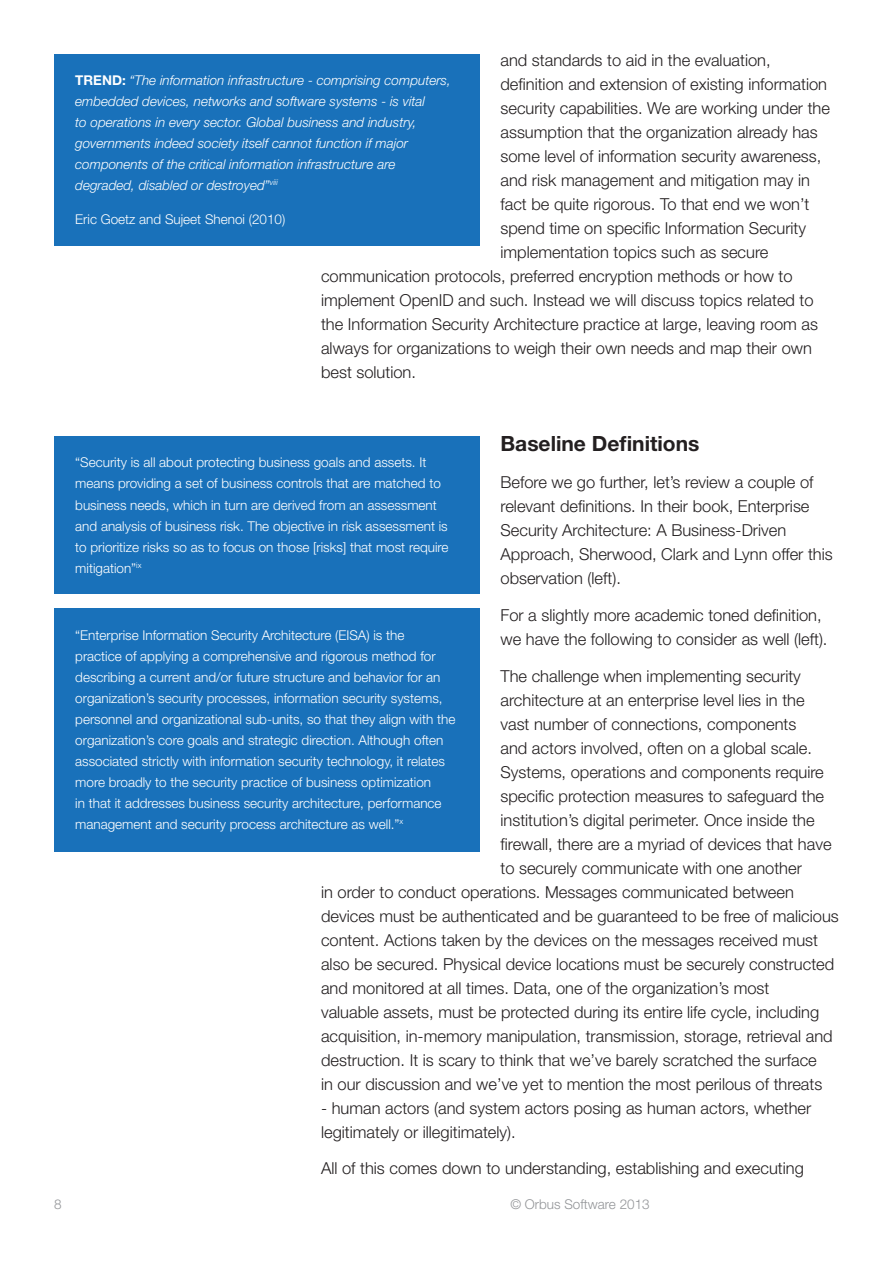
<style>
.page{position:relative;width:893px;height:1263px;background:#fff}
.page>*{position:absolute;margin:0;border:0;box-sizing:border-box;transform-origin:0 0}
.t1{font:700 21px "Helvetica Neue LT Std";color:#231f20}
.t2{font:300 16.5px/24px "Helvetica Neue LT Std";color:#231f20}
.t3{font:300 13.5px/21px "Helvetica Neue LT Std";color:#fff}
.t4{font:italic 300 13.5px/21px "Helvetica Neue LT Std";color:#fff}
.t5{font:300 13.5px "Helvetica Neue LT Std";color:#939598}
.s1{font-weight:700;font-style:normal}
</style>
<div class="page">
<div style="left:54px;top:54px;width:425px;height:191px;background:#1971ba"></div>
<div style="left:54px;top:437px;width:425px;height:157px;background:#1971ba"></div>
<div style="left:54px;top:609px;width:425px;height:243px;background:#1971ba"></div>
<p class="t2" style="left:500px;top:48px;width:272px">and standards to aid in the evaluation,</p>
<p class="t2" style="left:500px;top:72px;width:328px">definition and extension of existing information</p>
<p class="t2" style="left:500px;top:96px;width:331px">security capabilities. We are working under the</p>
<p class="t2" style="left:500px;top:120px;width:319px">assumption that the organization already has</p>
<p class="t2" style="left:500px;top:144px;width:322px">some level of information security awareness,</p>
<p class="t2" style="left:500px;top:168px;width:311px">and risk management and mitigation may in</p>
<p class="t2" style="left:500px;top:192px;width:310px">fact be quite rigorous. To that end we won’t</p>
<p class="t2" style="left:500px;top:216px;width:307px">spend time on specific Information Security</p>
<p class="t2" style="left:500px;top:240px;width:270px">implementation topics such as secure</p>
<p class="t2" style="left:321px;top:264px;width:473px">communication protocols, preferred encryption methods or how to</p>
<p class="t2" style="left:321px;top:288px;width:494px">implement OpenID and such. Instead we will discuss topics related to</p>
<p class="t2" style="left:321px;top:312px;width:499px">the Information Security Architecture practice at large, leaving room as</p>
<p class="t2" style="left:321px;top:336px;width:492px">always for organizations to weigh their own needs and map their own</p>
<p class="t2" style="left:321px;top:360px;width:97px">best solution.</p>
<p class="t4" style="left:75px;top:69px;width:377px"><span class="s1">TREND:</span> “The information infrastructure - comprising computers, embedded devices, networks and software systems - is vital<br>to operations in every sector. Global business and industry, governments indeed society itself cannot function if major components of the critical information infrastructure are degraded, disabled or destroyed”<sup>viii</sup></p>
<p class="t3" style="left:75px;top:208px;width:212px">Eric Goetz and Sujeet Shenoi (2010)</p>
<p class="t1" style="left:500px;top:431px;width:201px">Baseline Definitions</p>
<p class="t2" style="left:500px;top:470px;width:334px">Before we go further, let’s review a couple of relevant definitions. In their book, Enterprise Security Architecture: A Business-Driven Approach, Sherwood, Clark and Lynn offer this observation (left).</p>
<p class="t2" style="left:500px;top:603px;width:329px">For a slightly more academic toned definition, we have the following to consider as well (left).</p>
<p class="t2" style="left:500px;top:663px;width:302px">The challenge when implementing security</p>
<p class="t2" style="left:500px;top:687px;width:306px">architecture at an enterprise level lies in the</p>
<p class="t2" style="left:500px;top:711px;width:297px">vast number of connections, components</p>
<p class="t2" style="left:500px;top:735px;width:313px">and actors involved, often on a global scale.</p>
<p class="t2" style="left:500px;top:759px;width:325px">Systems, operations and components require</p>
<p class="t2" style="left:500px;top:783px;width:325px">specific protection measures to safeguard the</p>
<p class="t2" style="left:500px;top:807px;width:316px">institution’s digital perimeter. Once inside the</p>
<p class="t2" style="left:500px;top:831px;width:333px">firewall, there are a myriad of devices that have</p>
<p class="t2" style="left:500px;top:855px;width:303px">to securely communicate with one another</p>
<p class="t2" style="left:321px;top:879px;width:474px">in order to conduct operations. Messages communicated between</p>
<p class="t2" style="left:321px;top:903px;width:519px">devices must be authenticated and be guaranteed to be free of malicious</p>
<p class="t2" style="left:321px;top:927px;width:498px">content. Actions taken by the devices on the messages received must</p>
<p class="t2" style="left:321px;top:951px;width:515px">also be secured. Physical device locations must be securely constructed</p>
<p class="t2" style="left:321px;top:975px;width:450px">and monitored at all times. Data, one of the organization’s most</p>
<p class="t2" style="left:321px;top:999px;width:500px">valuable assets, must be protected during its entire life cycle, including</p>
<p class="t2" style="left:321px;top:1023px;width:513px">acquisition, in-memory manipulation, transmission, storage, retrieval and</p>
<p class="t2" style="left:321px;top:1047px;width:497px">destruction. It is scary to think that we’ve barely scratched the surface</p>
<p class="t2" style="left:321px;top:1071px;width:503px">in our discussion and we’ve yet to mention the most perilous of threats</p>
<p class="t2" style="left:321px;top:1095px;width:492px">- human actors (and system actors posing as human actors, whether legitimately or illegitimately).</p>
<p class="t2" style="left:321px;top:1156px;width:484px">All of this comes down to understanding, establishing and executing</p>
<p class="t3" style="left:75px;top:452px;width:375px">“Security is all about protecting business goals and assets. It means providing a set of business controls that are matched to business needs, which in turn are derived from an assessment and analysis of business risk. The objective in risk assessment is to prioritize risks so as to focus on those [risks] that most require mitigation”<sup>ix</sup></p>
<p class="t3" style="left:75px;top:624px;width:382px">“Enterprise Information Security Architecture (EISA) is the<br>practice of applying a comprehensive and rigorous method for describing a current and/or future structure and behavior for an organization’s security processes, information security systems, personnel and organizational sub-units, so that they align with the organization’s core goals and strategic direction. Although often associated strictly with information security technology, it relates more broadly to the security practice of business optimization<br>in that it addresses business security architecture, performance management and security process architecture as well.”<sup>x</sup></p>
<p class="t5" style="left:54px;top:1196px;width:9px">8</p>
<p class="t5" style="left:510px;top:1196px;width:141px">© Orbus Software 2013</p>
</div>
